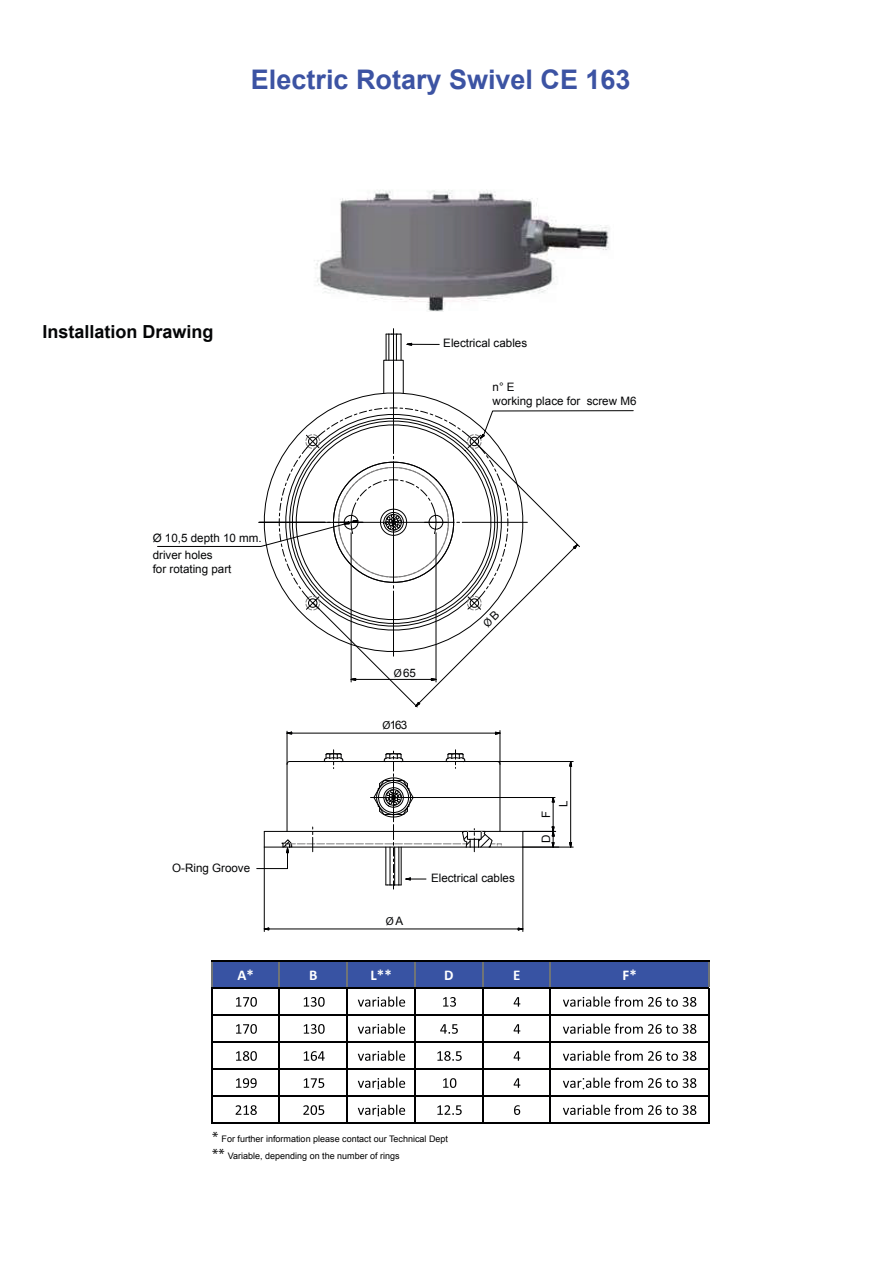
<style>
.page{position:relative;width:893px;height:1263px;background:#fff}
.page>*{position:absolute;margin:0;border:0;box-sizing:border-box;transform-origin:0 0}
.t1{font:700 27px "Arial";color:#3c53a3}
.t2{font:700 18px "Arial";color:#040506}
.t3{font:700 14.85px "Calibri";color:#fff}
.t4{font:11.55px/14px "Arial";color:#040506}
.t5{font:11.55px "Myriad Pro";color:#040506}
.t6{font:9px "Arial";color:#000001}
.s1{font-family:"Myriad Pro"}
.s2{font-family:"Arial"}
.s3{font-family:"Myriad Pro";font-size:15px}
</style>
<div class="page">
<img style="left:314px;top:189px;width:296px;height:123px">
<hr style="left:264px;top:831px;width:259px;height:1px;background:#000001">
<hr style="left:490px;top:847px;width:33px;height:1px;background:#000001">
<svg style="left:522px;top:832px;width:1px;height:15px"></svg>
<div style="left:383px;top:360px;width:21px;height:34px;border:1px solid #000001"></div>
<hr style="left:259px;top:522px;width:104px;height:1px;background:#000001">
<hr style="left:393px;top:329px;width:1px;height:125px;background:#000001">
<svg style="left:386px;top:334px;width:54px;height:26px"></svg>
<svg style="left:263px;top:927px;width:6px;height:3px"></svg>
<svg style="left:518px;top:927px;width:5px;height:3px"></svg>
<hr style="left:269px;top:929px;width:249px;height:1px;background:#000001">
<hr style="left:264px;top:847px;width:1px;height:84px;background:#000001">
<hr style="left:523px;top:847px;width:1px;height:84px;background:#000001">
<svg style="left:286px;top:732px;width:6px;height:3px"></svg>
<svg style="left:495px;top:732px;width:5px;height:3px"></svg>
<hr style="left:292px;top:733px;width:203px;height:1px;background:#000001">
<hr style="left:500px;top:730px;width:1px;height:34px;background:#000001">
<hr style="left:287px;top:731px;width:1px;height:33px;background:#000001">
<svg style="left:256px;top:750px;width:246px;height:139px"></svg>
<hr style="left:523px;top:831px;width:33px;height:1px;background:#000001">
<svg style="left:569px;top:842px;width:3px;height:5px"></svg>
<svg style="left:569px;top:762px;width:3px;height:9px"></svg>
<hr style="left:570px;top:766px;width:1px;height:76px;background:#000001">
<hr style="left:523px;top:847px;width:50px;height:1px;background:#000001">
<hr style="left:497px;top:761px;width:76px;height:1px;background:#000001">
<svg style="left:552px;top:798px;width:3px;height:50px"></svg>
<hr style="left:523px;top:831px;width:32px;height:1px;background:#000001">
<hr style="left:416px;top:797px;width:139px;height:1px;background:#000001">
<hr style="left:158px;top:546px;width:103px;height:1px;background:#000001">
<div style="left:212px;top:961px;width:497px;height:27px;background:#3853a3"></div>
<svg style="left:236px;top:996px;width:460px;height:11px"></svg>
<svg style="left:236px;top:1023px;width:460px;height:11px"></svg>
<svg style="left:236px;top:1050px;width:460px;height:11px"></svg>
<svg style="left:236px;top:1077px;width:460px;height:12px"></svg>
<svg style="left:236px;top:1104px;width:460px;height:12px"></svg>
<svg style="left:211px;top:961px;width:1px;height:26px"></svg>
<svg style="left:279px;top:961px;width:1px;height:26px"></svg>
<svg style="left:347px;top:961px;width:1px;height:26px"></svg>
<hr style="left:414px;top:961px;width:2px;height:26px;background:#707475">
<svg style="left:482px;top:961px;width:1px;height:26px"></svg>
<svg style="left:550px;top:961px;width:1px;height:26px"></svg>
<svg style="left:708px;top:961px;width:1px;height:26px"></svg>
<hr style="left:211px;top:987px;width:1px;height:137px;background:#000001">
<hr style="left:279px;top:988px;width:1px;height:136px;background:#000001">
<hr style="left:347px;top:988px;width:1px;height:136px;background:#000001">
<hr style="left:414px;top:988px;width:2px;height:136px;background:#000001">
<hr style="left:482px;top:988px;width:1px;height:136px;background:#000001">
<hr style="left:550px;top:988px;width:1px;height:136px;background:#000001">
<hr style="left:708px;top:988px;width:1px;height:136px;background:#000001">
<hr style="left:211px;top:960px;width:498px;height:1px;background:#000001">
<hr style="left:212px;top:987px;width:497px;height:1px;background:#000001">
<hr style="left:212px;top:1014px;width:497px;height:2px;background:#000001">
<hr style="left:212px;top:1041px;width:497px;height:2px;background:#000001">
<hr style="left:212px;top:1068px;width:497px;height:2px;background:#000001">
<hr style="left:212px;top:1095px;width:497px;height:2px;background:#000001">
<hr style="left:212px;top:1122px;width:497px;height:2px;background:#000001">
<svg style="left:260px;top:408px;width:374px;height:300px"></svg>
<h1 class="t1" style="left:251px;top:61px;width:381px">Electric Rotary Swivel CE 163</h1>
<h2 class="t2" style="left:43px;top:320px;width:173px">Installation Drawing</h2>
<p class="t4" style="left:443px;top:336px;width:85px">Electrical cables</p>
<p class="t4" style="left:493px;top:380px;width:145px">n° E<br>working place for screw M6</p>
<p class="t4" style="left:153px;top:530px;width:111px;line-height:16.8px">Ø 10,5 depth 10 mm. driver holes</p>
<p class="t4" style="left:153px;top:562px;width:80px">for rotating part</p>
<p class="t4" style="left:172px;top:861px;width:80px">O-Ring Groove</p>
<p class="t4" style="left:394px;top:666px;width:23px"><span class="s1">Ø</span>65</p>
<p class="t4" style="left:382px;top:718px;width:26px"><span class="s1">Ø</span>163</p>
<p class="t5" style="left:386px;top:914px;width:19px">Ø<span class="s2">A</span></p>
<p class="t4" style="left:431px;top:871px;width:85px">Electrical cables</p>
<p class="t4" style="left:539px;top:817px;width:9px;rotate:-90deg">F</p>
<p class="t4" style="left:539px;top:843px;width:10px;rotate:-90deg">D</p>
<p class="t4" style="left:557px;top:807px;width:8px;rotate:-90deg">L</p>
<p class="t3" style="left:237px;top:964px;width:18px">A*</p>
<p class="t3" style="left:309px;top:964px;width:10px">B</p>
<p class="t3" style="left:371px;top:964px;width:23px">L**</p>
<p class="t3" style="left:444px;top:964px;width:11px">D</p>
<p class="t3" style="left:513px;top:964px;width:9px">E</p>
<p class="t3" style="left:623px;top:964px;width:16px">F*</p>
<p class="t6" style="left:212px;top:1132px;width:237px"><span class="s3">*</span> For further information please contact our Technical Dept</p>
<p class="t6" style="left:212px;top:1150px;width:189px"><span class="s3">**</span> Variable, depending on the number of rings</p>
</div>
